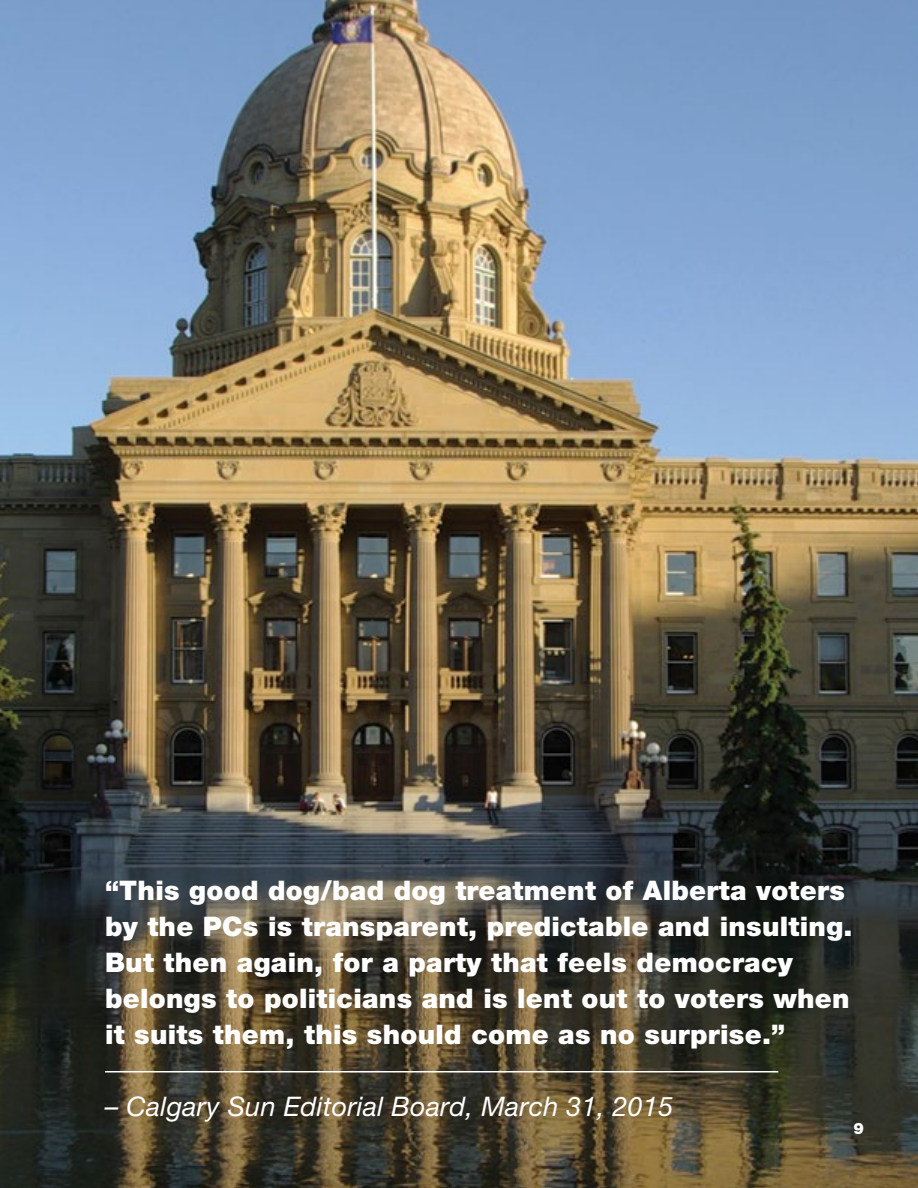
<style>
.page{position:relative;width:918px;height:1188px;background:#fff}
.page>*{position:absolute;margin:0;border:0;box-sizing:border-box;transform-origin:0 0}
.Quotes{font:900 27px/36px "Helvetica Neue LT Std";letter-spacing:.01em;color:#fff}
.Quotes-2{font:italic 27px "Helvetica Neue LT Std";letter-spacing:.01em;color:#fff}
.Body_Copy_Helvetica{font:900 15.75px "Helvetica Neue LT Std";color:#fff}
</style>
<div class="page">
<img style="left:0;top:0;width:918px;height:1188px">
<hr style="left:105px;top:1071px;width:673px;height:1px;background:#fff">
<p class="Quotes" style="left:105px;top:872px;width:749px">“This good dog/bad dog treatment of Alberta voters by the PCs is transparent, predictable and insulting.<br>But then again, for a party that feels democracy belongs to politicians and is lent out to voters when it suits them, this should come as no surprise.”</p>
<p class="Quotes-2" style="left:105px;top:1090px;width:570px">– Calgary Sun Editorial Board, March 31, 2015</p>
<p class="Body_Copy_Helvetica" style="left:853px;top:1119px;width:12px">9</p>
</div>
